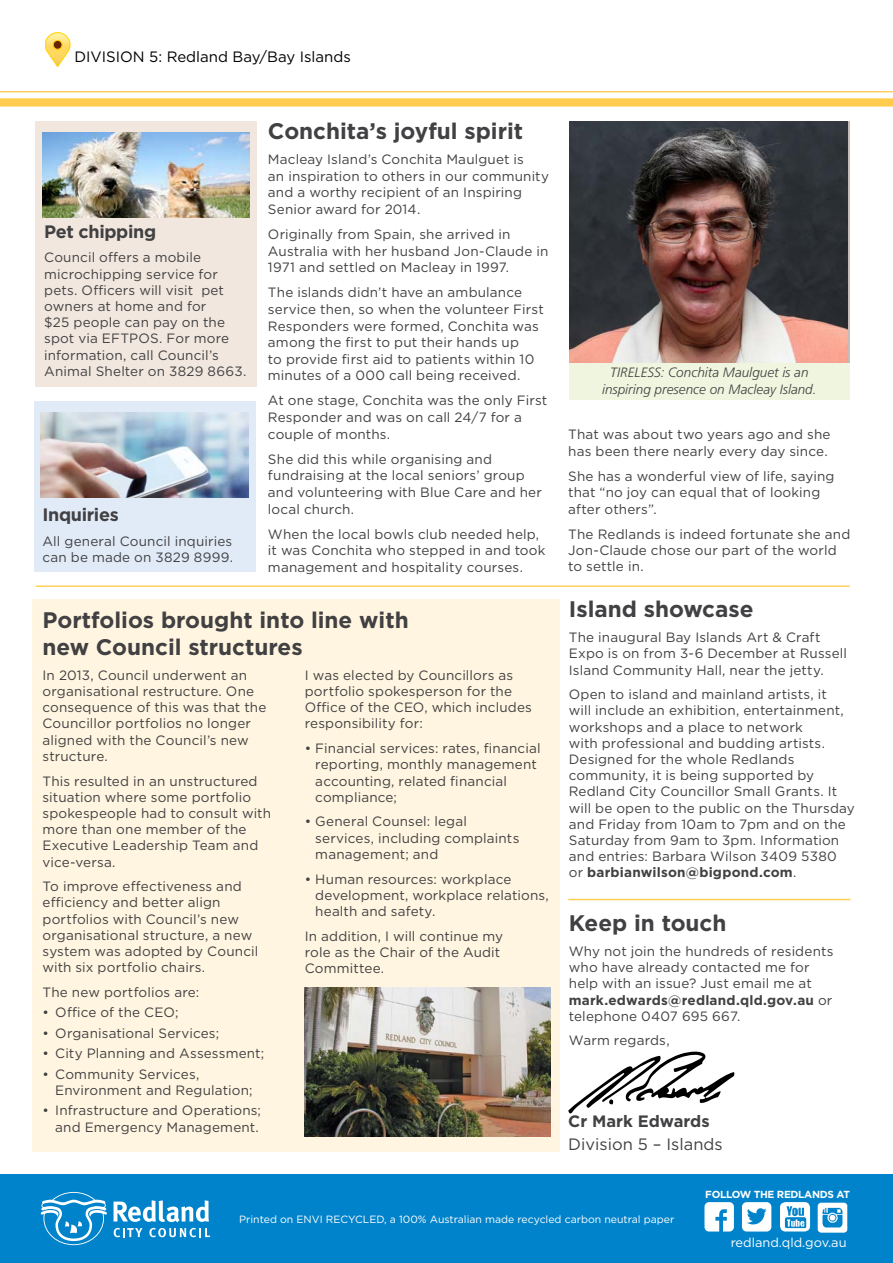
<style>
.page{position:relative;width:893px;height:1263px;background:#fff}
.page>*{position:absolute;margin:0;border:0;box-sizing:border-box;transform-origin:0 0}
.t1{font:700 22.5px/27px "Gotham";color:#414042}
.t2{font:700 18px "Gotham";letter-spacing:-.02em;color:#414042}
.t3{font:16.5px "Gotham";color:#414042}
.t4{font:700 16.5px "Gotham";color:#414042}
.t5{font:15px "Gotham";color:#000}
.t6{font:13.5px/16.2px "Gotham";letter-spacing:.01em;color:#414042}
.t7{font:italic 300 13.5px/16.2px "Frutiger LT";color:#414042;text-align:center}
.t8{font:12.75px "Gotham";color:#fff}
.t9{font:10.5px "Gotham";color:#fff}
.t10{font:700 10.2px "Gotham";letter-spacing:-.03em;color:#fff}
.s1{font-weight:700}
</style>
<div class="page">
<div style="left:0;top:1174px;width:893px;height:89px;background:#0083ca"></div>
<svg style="left:114px;top:1200px;width:95px;height:22px"></svg>
<svg style="left:149px;top:1228px;width:61px;height:9px"></svg>
<svg style="left:114px;top:1228px;width:28px;height:9px"></svg>
<svg style="left:41px;top:1192px;width:66px;height:53px"></svg>
<svg style="left:704px;top:1202px;width:30px;height:29px"></svg>
<svg style="left:742px;top:1202px;width:29px;height:29px"></svg>
<img style="left:817px;top:1202px;width:31px;height:31px">
<div style="left:780px;top:1202px;width:30px;height:29px;background:#fff;border-radius:5px"></div>
<img style="left:784px;top:1203px;width:25px;height:27px">
<div style="left:0;top:98px;width:893px;height:9px;background:#ffcc4e"></div>
<hr style="left:0;top:91px;width:893px;height:1px;background:#ffcc4e">
<svg style="left:45px;top:32px;width:25px;height:35px"></svg>
<div style="left:53px;top:40px;width:9px;height:9px;border:1px solid #ffcb05;border-radius:50%"></div>
<hr style="left:36px;top:585px;width:814px;height:2px;background:#ffcc4e">
<div style="left:36px;top:121px;width:221px;height:265px;background:#f1e7de"></div>
<div style="left:34px;top:401px;width:221px;height:171px;background:#e1ebf7"></div>
<img style="left:41px;top:412px;width:207px;height:86px">
<img style="left:43px;top:132px;width:207px;height:86px">
<img style="left:570px;top:121px;width:278px;height:242px">
<div style="left:569px;top:363px;width:281px;height:36px;background:#eff5de"></div>
<div style="left:32px;top:599px;width:528px;height:553px;background:#fff5e0"></div>
<img style="left:305px;top:988px;width:246px;height:148px">
<svg style="left:568px;top:1052px;width:167px;height:61px"></svg>
<hr style="left:568px;top:899px;width:282px;height:1px;background:#ffcc4e">
<p class="t5" style="left:74px;top:48px;width:278px">DIVISION 5: Redland Bay/Bay Islands</p>
<h2 class="t2" style="left:44px;top:219px;width:113px">Pet chipping</h2>
<p class="t6" style="left:44px;top:249px;width:204px">Council offers a mobile microchipping service for pets. Officers will visit pet owners at home and for<br>$25 people can pay on the spot via EFTPOS. For more information, call Council’s<br>Animal Shelter on 3829 8663.</p>
<h2 class="t2" style="left:43px;top:503px;width:78px">Inquiries</h2>
<p class="t6" style="left:43px;top:533px;width:192px">All general Council inquiries can be made on 3829 8999.</p>
<h1 class="t1" style="left:268px;top:118px;width:257px">Conchita’s joyful spirit</h1>
<p class="t6" style="left:268px;top:151px;width:283px;line-height:16.6px">Macleay Island’s Conchita Maulguet is<br>an inspiration to others in our community and a worthy recipient of an Inspiring Senior award for 2014.</p>
<p class="t6" style="left:268px;top:226px;width:282px;line-height:16.6px">Originally from Spain, she arrived in<br>Australia with her husband Jon-Claude in<br>1971 and settled on Macleay in 1997.</p>
<p class="t6" style="left:268px;top:284px;width:277px;line-height:16.6px">The islands didn’t have an ambulance service then, so when the volunteer First Responders were formed, Conchita was among the first to put their hands up<br>to provide first aid to patients within 10 minutes of a 000 call being received.</p>
<p class="t6" style="left:268px;top:392px;width:281px;line-height:16.6px">At one stage, Conchita was the only First<br>Responder and was on call 24/7 for a couple of months.</p>
<p class="t6" style="left:268px;top:450px;width:275px;line-height:16.6px">She did this while organising and fundraising at the local seniors’ group and volunteering with Blue Care and her local church.</p>
<p class="t6" style="left:268px;top:525px;width:279px;line-height:16.6px">When the local bowls club needed help, it was Conchita who stepped in and took management and hospitality courses.</p>
<h1 class="t1" style="left:43px;top:606px;width:368px">Portfolios brought into line with new Council structures</h1>
<p class="t6" style="left:43px;top:667px;width:225px">In 2013, Council underwent an organisational restructure. One consequence of this was that the<br>Councillor portfolios no longer aligned with the Council’s new structure.</p>
<p class="t6" style="left:43px;top:772px;width:230px">This resulted in an unstructured situation where some portfolio spokespeople had to consult with more than one member of the<br>Executive Leadership Team and vice-versa.</p>
<p class="t6" style="left:43px;top:878px;width:217px">To improve effectiveness and efficiency and better align portfolios with Council’s new organisational structure, a new system was adopted by Council with six portfolio chairs.</p>
<p class="t6" style="left:43px;top:984px;width:158px">The new portfolios are:</p>
<p class="t6" style="left:43px;top:1004px;width:137px">• Office of the CEO;</p>
<p class="t6" style="left:43px;top:1025px;width:178px">• Organisational Services;</p>
<p class="t6" style="left:43px;top:1045px;width:223px">• City Planning and Assessment;</p>
<p class="t6" style="left:55px;top:1065px;width:199px;text-indent:-13px">• Community Services,<br>Environment and Regulation;</p>
<p class="t6" style="left:43px;top:1102px;width:220px;text-align:right">• Infrastructure and Operations; and Emergency Management.</p>
<p class="t6" style="left:305px;top:667px;width:229px">I was elected by Councillors as portfolio spokesperson for the<br>Office of the CEO, which includes responsibility for:</p>
<p class="t6" style="left:315px;top:740px;width:227px;text-indent:-11px">• Financial services: rates, financial reporting, monthly management accounting, related financial compliance;</p>
<p class="t6" style="left:315px;top:813px;width:206px;text-indent:-11px">• General Counsel: legal services, including complaints management; and</p>
<p class="t6" style="left:315px;top:870px;width:235px;text-indent:-11px">• Human resources: workplace development, workplace relations, health and safety.</p>
<p class="t6" style="left:305px;top:927px;width:200px">In addition, I will continue my role as the Chair of the Audit<br>Committee.</p>
<p class="t7" style="left:602px;top:365px;width:216px">TIRELESS: Conchita Maulguet is an inspiring presence on Macleay Island.</p>
<p class="t6" style="left:568px;top:426px;width:264px">That was about two years ago and she has been there nearly every day since.</p>
<p class="t6" style="left:568px;top:468px;width:268px">She has a wonderful view of life, saying that “no joy can equal that of looking after others”.</p>
<p class="t6" style="left:568px;top:525px;width:284px">The Redlands is indeed fortunate she and<br>Jon-Claude chose our part of the world to settle in.</p>
<h1 class="t1" style="left:569px;top:596px;width:186px">Island showcase</h1>
<p class="t6" style="left:569px;top:629px;width:280px">The inaugural Bay Islands Art &amp; Craft<br>Expo is on from 3-6 December at Russell<br>Island Community Hall, near the jetty.</p>
<p class="t6" style="left:569px;top:686px;width:287px">Open to island and mainland artists, it<br>will include an exhibition, entertainment, workshops and a place to network<br>with professional and budding artists.<br>Designed for the whole Redlands community, it is being supported by Redland City Councillor Small Grants. It will be open to the public on the Thursday and Friday from 10am to 7pm and on the Saturday from 9am to 3pm. Information and entries: Barbara Wilson 3409 5380<br>or <span class="s1">barbianwilson@bigpond.com</span>.</p>
<h1 class="t1" style="left:569px;top:910px;width:159px">Keep in touch</h1>
<p class="t6" style="left:569px;top:943px;width:266px">Why not join the hundreds of residents who have already contacted me for help with an issue? Just email me at <span class="s1">mark.edwards@redland.qld.gov.au</span> or telephone 0407 695 667.</p>
<p class="t6" style="left:569px;top:1032px;width:102px">Warm regards,</p>
<p class="t4" style="left:568px;top:1110px;width:143px">Cr Mark Edwards</p>
<p class="t3" style="left:568px;top:1134px;width:156px">Division 5 – Islands</p>
<p class="t10" style="left:705px;top:1187px;width:146px">FOLLOW THE REDLANDS AT</p>
<p class="t9" style="left:239px;top:1212px;width:437px">Printed on ENVI RECYCLED, a 100% Australian made recycled carbon neutral paper</p>
<p class="t8" style="left:731px;top:1235px;width:117px">redland.qld.gov.au</p>
</div>
